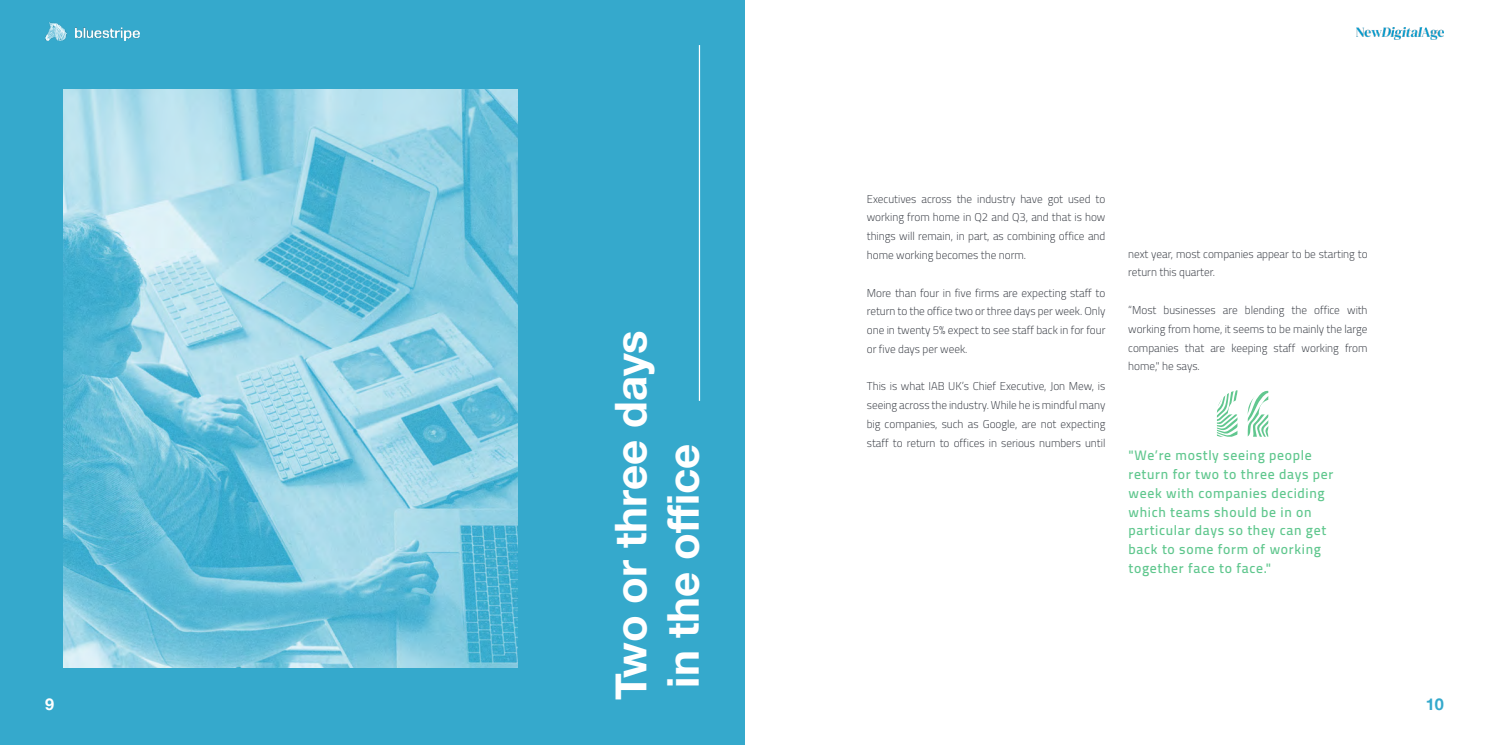
<style>
.page{position:relative;width:1489px;height:745px;background:#fff}
.page>*{position:absolute;margin:0;border:0;box-sizing:border-box;transform-origin:0 0}
.t1{font:700 43.75px/52.5px "Helvetica Neue";color:#fff}
.t2{font:700 16.25px "Helvetica Neue";color:#35a9cc}
.t3{font:700 16.25px "Helvetica Neue";color:#fff}
.t4{font:600 13.75px/18.8px "Cairo";letter-spacing:.05em;color:#60c78e}
.t5{font:300 11.25px/18.8px "Cairo";color:#343840;text-align:justify}
</style>
<div class="page">
<div style="left:0;top:0;width:744px;height:744px;background:#35a9cc"></div>
<hr style="left:698px;top:45px;width:2px;height:355px;background:#fff">
<svg style="left:1216px;top:390px;width:52px;height:46px"></svg>
<img style="left:1356px;top:27px;width:86px;height:13px">
<img style="left:45px;top:23px;width:22px;height:18px">
<img style="left:76px;top:27px;width:63px;height:14px">
<img style="left:64px;top:89px;width:453px;height:578px">
<p class="t5" style="left:866px;top:189px;width:240px">Executives across the industry have got used to working from home in Q2 and Q3, and that is how things will remain, in part, as combining office and home working becomes the norm.</p>
<p class="t5" style="left:866px;top:283px;width:240px">More than four in five firms are expecting staff to return to the office two or three days per week. Only one in twenty 5% expect to see staff back in for four or five days per week.</p>
<p class="t5" style="left:866px;top:376px;width:240px">This is what IAB UK’s Chief Executive, Jon Mew, is seeing across the industry. While he is mindful many big companies, such as Google, are not expecting staff to return to offices in serious numbers until</p>
<p class="t5" style="left:1128px;top:244px;width:241px">next year, most companies appear to be starting to return this quarter.</p>
<p class="t5" style="left:1128px;top:300px;width:241px">“Most businesses are blending the office with working from home, it seems to be mainly the large companies that are keeping staff working from home," he says.</p>
<h1 class="t1" style="left:605px;top:699px;width:371px;rotate:-90deg">Two or three days in the office</h1>
<p class="t4" style="left:1128px;top:445px;width:206px">"We’re mostly seeing people return for two to three days per week with companies deciding which teams should be in on particular days so they can get back to some form of working together face to face."</p>
<h2 class="t3" style="left:45px;top:691px;width:11px">9</h2>
<h2 class="t2" style="left:1425px;top:691px;width:20px">10</h2>
</div>
